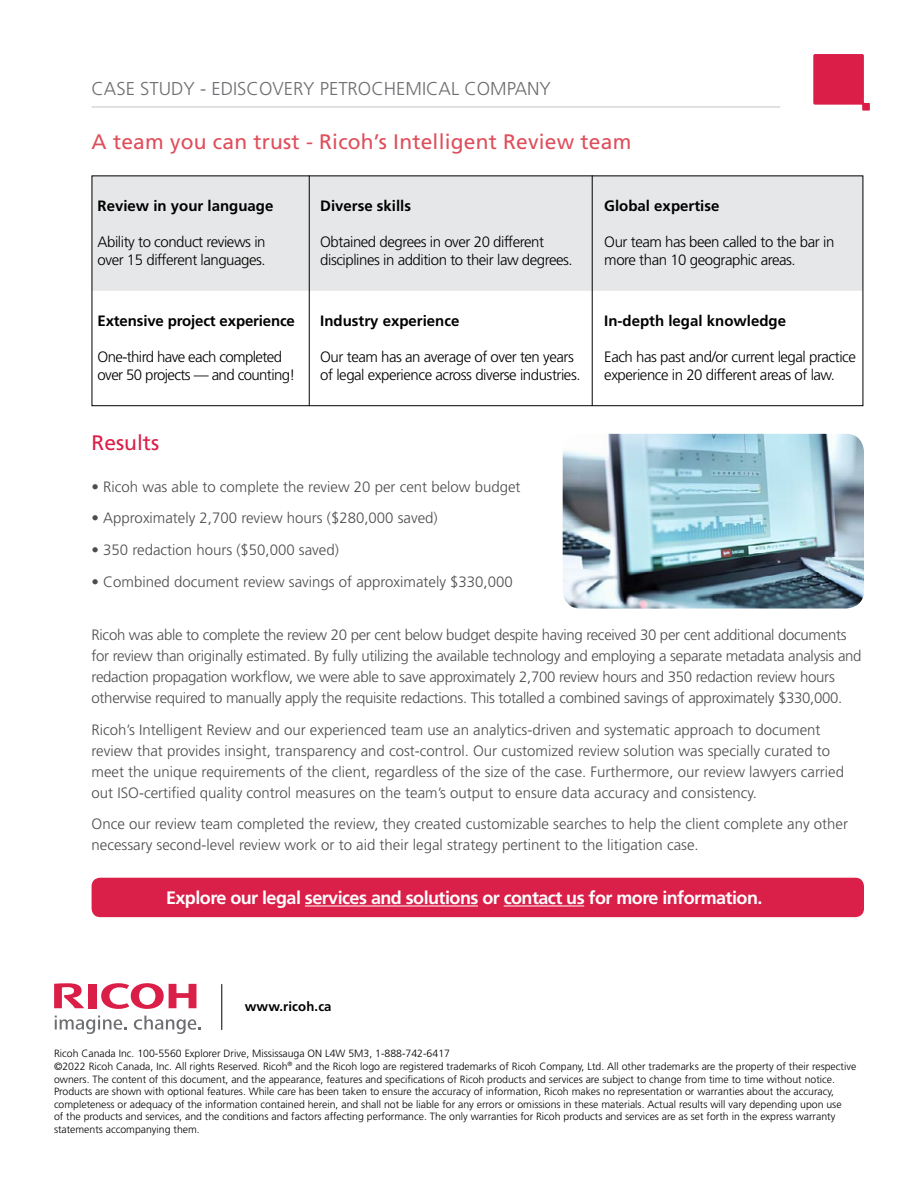
<style>
.page{position:relative;width:918px;height:1188px;background:#fff}
.page>*{position:absolute;margin:0;border:0;box-sizing:border-box;transform-origin:0 0}
.t1{font:21px "Frutiger LT Std";letter-spacing:.01em;color:#de4e5b}
.t2{font:21px "Frutiger LT Std";color:#da1f49}
.t3{font:300 18.6px "Frutiger LT Std";color:#6d6e71}
.t4{font:700 18px "Frutiger LT Std";letter-spacing:-.03em;color:#fff}
.t5{font:300 15px/21px "Frutiger LT Std";color:#4d4d4f}
.t6{font:300 15px/21px "Frutiger LT Std";letter-spacing:-.02em;color:#4d4d4f}
.t7{font:300 15px/18px "Frutiger LT Std";letter-spacing:-.03em;color:#000}
.t8{font:700 15px "Frutiger LT Std";color:#000}
.t9{font:700 13.2px "Frutiger LT Std";letter-spacing:.01em;color:#000}
.t10{font:300 10.5px/12.6px "Frutiger LT Std";color:#000}
</style>
<div class="page">
<hr style="left:92px;top:106px;width:688px;height:2px;background:#d8d7d7">
<svg style="left:813px;top:54px;width:57px;height:57px"></svg>
<svg style="left:101px;top:983px;width:95px;height:26px"></svg>
<div style="left:88px;top:984px;width:8px;height:24px;background:#da1e48"></div>
<svg style="left:54px;top:983px;width:30px;height:25px"></svg>
<svg style="left:55px;top:1016px;width:72px;height:18px"></svg>
<svg style="left:134px;top:1016px;width:67px;height:18px"></svg>
<hr style="left:221px;top:984px;width:1px;height:46px;background:#000">
<div style="left:92px;top:878px;width:772px;height:39px;background:#da1f49;border-radius:9px"></div>
<hr style="left:305px;top:906px;width:173px;height:1px;background:#fff">
<hr style="left:504px;top:906px;width:80px;height:1px;background:#fff">
<div style="left:94px;top:178px;width:767px;height:113px;background:#e6e7e8"></div>
<hr style="left:309px;top:176px;width:1px;height:230px;background:#000">
<hr style="left:592px;top:176px;width:1px;height:230px;background:#000">
<div style="left:92px;top:176px;width:771px;height:230px;border:1px solid #000"></div>
<img style="left:563px;top:434px;width:301px;height:175px">
<h2 class="t3" style="left:92px;top:78px;width:458px">CASE STUDY - eDiscovery Petroc hemical company</h2>
<h1 class="t1" style="left:92px;top:129px;width:541px">A team you can trust - Ricoh’s Intelligent Review team</h1>
<h3 class="t8" style="left:98px;top:197px;width:177px">Review in your language</h3>
<h3 class="t7" style="left:98px;top:233px;width:170px">Ability to conduct reviews in over 15 different languages.</h3>
<h3 class="t8" style="left:98px;top:312px;width:199px">Extensive project experience</h3>
<h3 class="t7" style="left:98px;top:348px;width:199px">One-third have each completed over 50 projects — and counting!</h3>
<h3 class="t8" style="left:320px;top:197px;width:92px">Diverse skills</h3>
<h3 class="t7" style="left:320px;top:233px;width:254px">Obtained degrees in over 20 different disciplines in addition to their law degrees.</h3>
<h3 class="t8" style="left:320px;top:312px;width:141px">Industry experience</h3>
<h3 class="t7" style="left:320px;top:348px;width:262px">Our team has an average of over ten years of legal experience across diverse industries.</h3>
<h3 class="t8" style="left:604px;top:197px;width:117px">Global expertise</h3>
<h3 class="t7" style="left:604px;top:233px;width:232px">Our team has been called to the bar in more than 10 geographic areas.</h3>
<h3 class="t8" style="left:604px;top:312px;width:183px">In-depth legal knowledge</h3>
<h3 class="t7" style="left:604px;top:348px;width:253px">Each has past and/or current legal practice experience in 20 different areas of law.</h3>
<h1 class="t2" style="left:92px;top:430px;width:69px">Results</h1>
<h3 class="t5" style="left:92px;top:476px;width:430px">• Ricoh was able to complete the review 20 per cent below budget</h3>
<h3 class="t5" style="left:92px;top:508px;width:348px">• Approximately 2,700 review hours ($280,000 saved)</h3>
<h3 class="t5" style="left:92px;top:540px;width:249px">• 350 redaction hours ($50,000 saved)</h3>
<h3 class="t5" style="left:92px;top:572px;width:423px">• Combined document review savings of approximately $330,000</h3>
<p class="t6" style="left:92px;top:624px;width:772px">Ricoh was able to complete the review 20 per cent below budget despite having received 30 per cent additional documents for review than originally estimated. By fully utilizing the available technology and employing a separate metadata analysis and redaction propagation workflow, we were able to save approximately 2,700 review hours and 350 redaction review hours otherwise required to manually apply the requisite redactions. This totalled a combined savings of approximately $330,000.</p>
<p class="t5" style="left:92px;top:719px;width:754px">Ricoh’s I ntelligent Review and our experienced team use an analytics-driven and systematic approach to document review that provides insight, transparency and cost-control. Our customized review solution was specially curated to meet the unique requirements of the client, regardless of the size of the case. Furthermore, our review lawyers carried out ISO-certified quality control measures on the team’s output to ensure data accuracy and consistency.</p>
<h3 class="t5" style="left:92px;top:814px;width:758px">Once our review team completed the review, they created customizable searches to help the client complete any other necessary second-level review work or to aid their legal strategy pertinent to the litigation case.</h3>
<h3 class="t4" style="left:166px;top:887px;width:598px">Explore our legal services and solutions or contact us for more information.</h3>
<p class="t9" style="left:245px;top:998px;width:88px">www.ricoh.ca</p>
<p class="t10" style="left:54px;top:1048px;width:257px">Ricoh Canada I nc. 100-5560 Explorer Drive, M ississauga ONL</p>
<p class="t10" style="left:54px;top:1048px;width:804px;text-indent:276px">4W 5M 3, 1-888-742-6417<br>©2022 Ricoh Canada, I nc. All rights Reserved. Ricoh<sup>®</sup> and the Ricoh logo are registered trademarks of Ricoh Company, Ltd. All other trademarks are the property of their respective owners. The content of this document, and the appearance, features and specifications of Ricoh products and services are subject to change from time to time without notice.<br>Products are shown with optional features. While care has been taken to ensure the accuracy of information, Ricoh makes no representation or warranties about the accuracy, completeness or adequacy of the information contained herein, and shall not be liable for any errors or omissions in these materials. Actual results will vary depending upon use<br>of the products and services, and the conditions and factors affecting performance. The only warranties for Ricoh products and services are as set forth in the express warranty statements accompanying them.</p>
</div>
